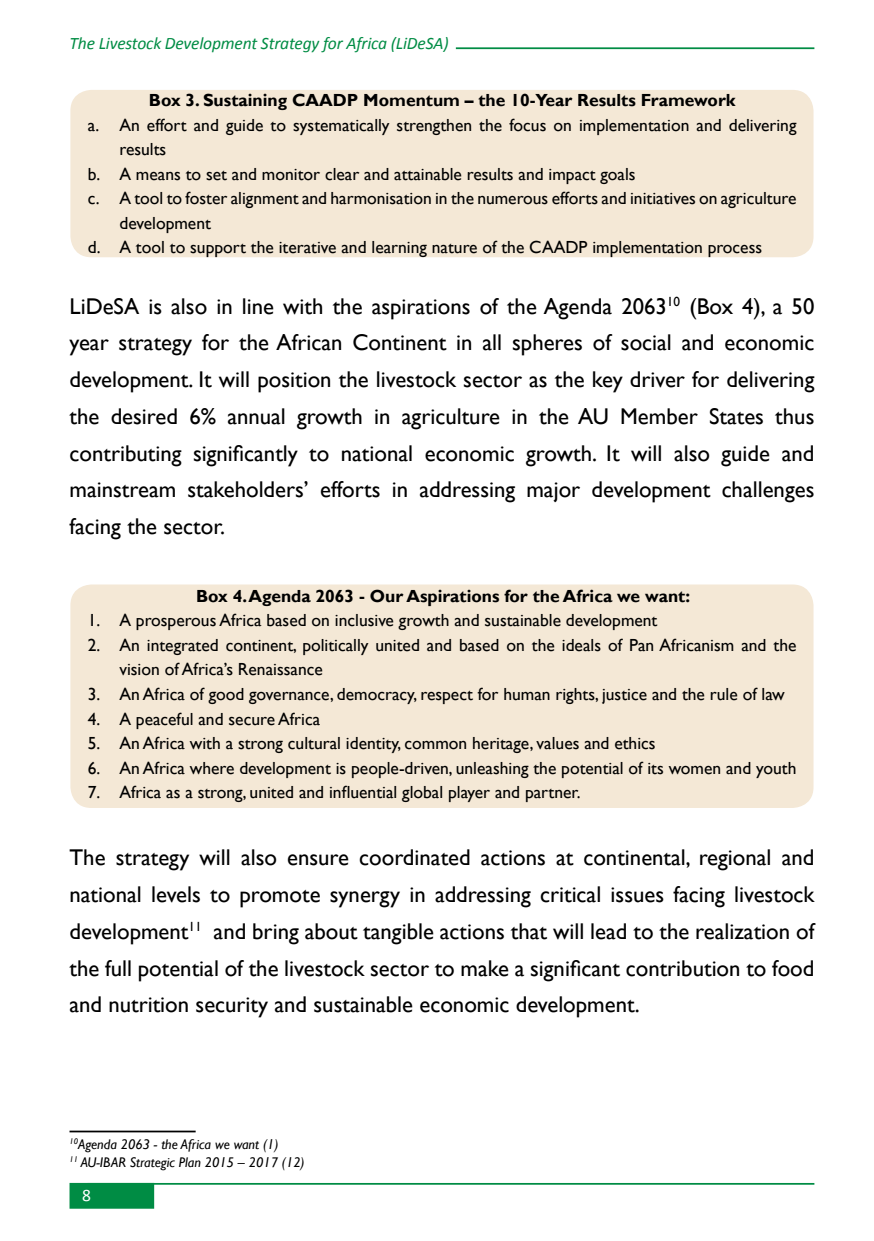
<style>
.page{position:relative;width:874px;height:1241px;background:#fff}
.page>*{position:absolute;margin:0;border:0;box-sizing:border-box;transform-origin:0 0}
.t1{font:22.75px/36.8px "Gill Sans";color:#000;text-align:justify}
.t2{font:17.5px/24.5px "Gill Sans";color:#000}
.t3{font:700 17.5px "Gill Sans";color:#000}
.t4{font:italic 17.5px "Calibri";letter-spacing:-.01em;color:#008c44}
.t5{font:17.5px "Calibri";color:#fff}
.t6{font:italic 14px/17.5px "Gill Sans";color:#000}
</style>
<div class="page">
<div style="left:69px;top:1182px;width:85px;height:26px;background:#008c44"></div>
<hr style="left:87px;top:1182px;width:727px;height:2px;background:#008c44">
<hr style="left:455px;top:47px;width:359px;height:2px;background:#008c44">
<hr style="left:69px;top:1130px;width:126px;height:2px;background:#000">
<div style="left:70px;top:90px;width:743px;height:167px;background:#f4e8d6;border-radius:21px"></div>
<div style="left:70px;top:584px;width:743px;height:223px;background:#f4e8d6;border-radius:21px"></div>
<p class="t4" style="left:69px;top:31px;width:380px">The Livestock Development Strategy for Africa (LiDeSA)</p>
<p class="t3" style="left:149px;top:90px;width:588px">Box 3. Sustaining CAADP Momentum – the 10-Year Results Framework</p>
<p class="t2" style="left:88px;top:113px;width:709px">a. An effort and guide to systematically strengthen the focus on implementation and delivering</p>
<p class="t2" style="left:119px;top:137px;width:48px">results</p>
<p class="t2" style="left:88px;top:162px;width:549px">b. A means to set and monitor clear and attainable results and impact goals</p>
<p class="t2" style="left:88px;top:186px;width:709px">c. A tool to foster alignment and harmonisation in the numerous efforts and initiatives on agriculture</p>
<p class="t2" style="left:119px;top:211px;width:93px">development</p>
<p class="t2" style="left:88px;top:235px;width:675px">d. A tool to support the iterative and learning nature of the CAADP implementation process</p>
<p class="t1" style="left:69px;top:288px;width:746px">LiDeSA is also in line with the aspirations of the Agenda 2063<sup>10</sup> (Box 4), a 50 year strategy for the African Continent in all spheres of social and economic development. It will position the livestock sector as the key driver for delivering the desired 6% annual growth in agriculture in the AU Member States thus contributing significantly to national economic growth. It will also guide and mainstream stakeholders’ efforts in addressing major development challenges facing the sector.</p>
<p class="t3" style="left:196px;top:585px;width:495px">Box 4. Agenda 2063 - Our Aspirations for the Africa we want:</p>
<p class="t2" style="left:88px;top:608px;width:571px">1. A prosperous Africa based on inclusive growth and sustainable development</p>
<p class="t2" style="left:119px;top:633px;width:678px;text-indent:-32px">2. An integrated continent, politically united and based on the ideals of Pan Africanism and the vision of Africa’s Renaissance</p>
<p class="t2" style="left:88px;top:682px;width:698px">3. An Africa of good governance, democracy, respect for human rights, justice and the rule of law</p>
<p class="t2" style="left:88px;top:706px;width:234px">4. A peaceful and secure Africa</p>
<p class="t2" style="left:88px;top:731px;width:569px">5. An Africa with a strong cultural identity, common heritage, values and ethics</p>
<p class="t2" style="left:88px;top:755px;width:709px">6. An Africa where development is people-driven, unleashing the potential of its women and youth</p>
<p class="t2" style="left:88px;top:780px;width:494px">7. Africa as a strong, united and influential global player and partner.</p>
<p class="t1" style="left:69px;top:839px;width:746px">The strategy will also ensure coordinated actions at continental, regional and national levels to promote synergy in addressing critical issues facing livestock development<sup>11</sup> and bring about tangible actions that will lead to the realization of the full potential of the livestock sector to make a significant contribution to food and nutrition security and sustainable economic development.</p>
<p class="t6" style="left:69px;top:1135px;width:236px"><sup>10</sup>Agenda 2063 - the Africa we want (1)<br><sup>11</sup> AU-IBAR Strategic Plan 2015 – 2017 (12)</p>
<p class="t5" style="left:82px;top:1183px;width:10px">8</p>
</div>
